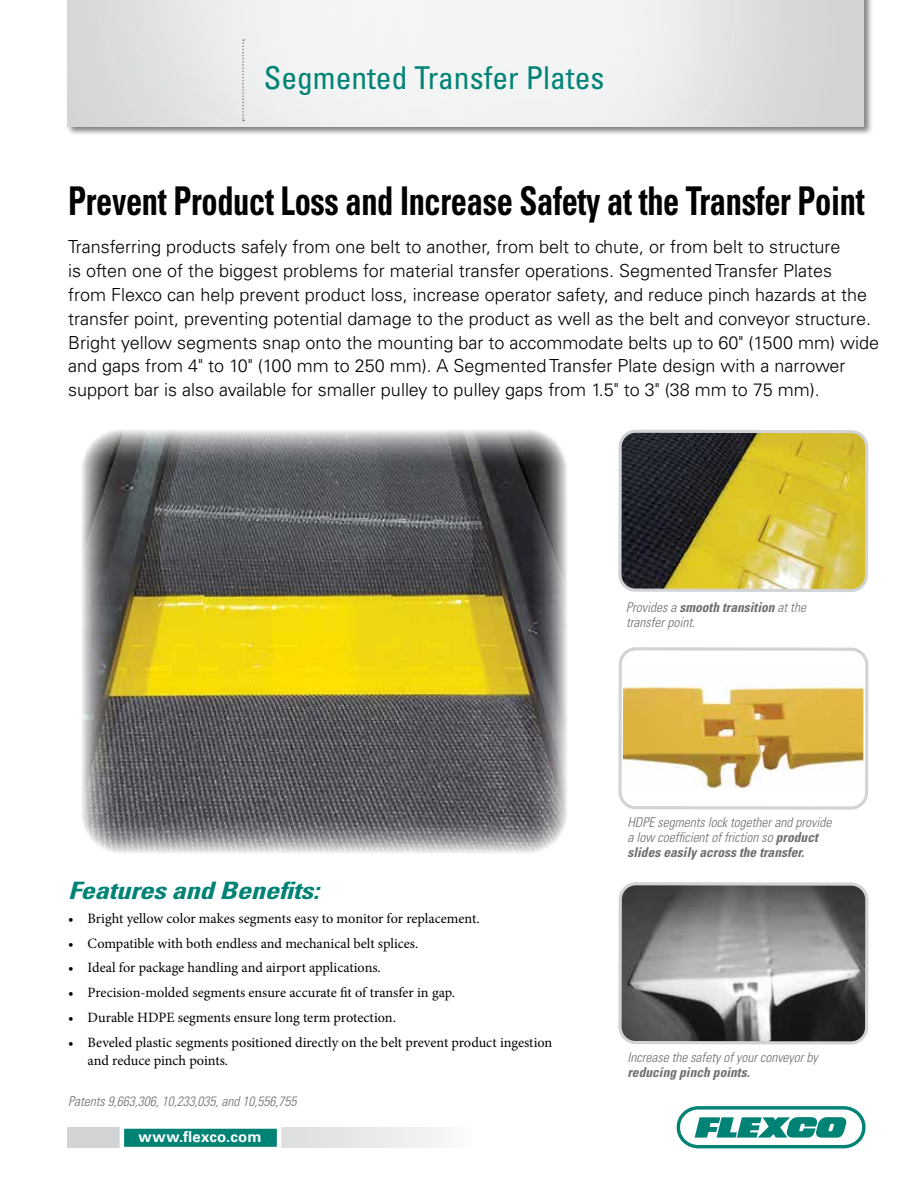
<style>
.page{position:relative;width:918px;height:1188px;background:#fff}
.page>*{position:absolute;margin:0;border:0;box-sizing:border-box;transform-origin:0 0}
.t1{font:700 condensed 39.6px "Univers LT Std";letter-spacing:-.01em;color:#000;scale:.82 1}
.t2{font:condensed 31.5px "Univers LT Std";color:#008375}
.t3{font:italic 700 condensed 24px "Univers LT Std";letter-spacing:-.01em;color:#008375;scale:1.19 1}
.t4{font:300 18px/24px "Univers LT Std";color:#000}
.t5{font:700 15.6px "Univers LT Std";letter-spacing:.005em;color:#fff}
.t6{font:700 15px "Univers LT Std";letter-spacing:.02em;color:#fff}
.t7{font:14.25px/18px "Minion Pro";color:#000}
.t8{font:italic 300 condensed 13.5px/15px "Univers LT Std";color:#6d6e71}
.t9{font:italic 700 condensed 13.5px "Univers LT Std";color:#6d6e71}
.s1{font-weight:700}
</style>
<div class="page">
<div style="left:66px;top:0;width:808px;height:136px;background:#000;opacity:.5"></div>
<img style="left:67px;top:0;width:797px;height:126px">
<svg style="left:677px;top:1106px;width:188px;height:42px"></svg>
<svg style="left:68px;top:1128px;width:370px;height:20px;background:#e2e3e4"></svg>
<div style="left:120px;top:1124px;width:161px;height:27px;background:#008375;border:4px solid #fff"></div>
<svg style="left:242px;top:39px;width:2px;height:82px"></svg>
<img style="left:82px;top:430px;width:485px;height:423px">
<img style="left:622px;top:434px;width:242px;height:154px">
<div style="left:618px;top:430px;width:250px;height:162px;border:3px solid #d1d3d4;border-radius:16px"></div>
<img style="left:623px;top:684px;width:241px;height:105px">
<div style="left:618px;top:647px;width:250px;height:163px;border:3px solid #d1d3d4;border-radius:16px"></div>
<img style="left:622px;top:886px;width:242px;height:155px">
<div style="left:618px;top:882px;width:250px;height:163px;border:3px solid #d1d3d4;border-radius:16px"></div>
<h2 class="t2" style="left:264px;top:58px;width:342px">Segmented Transfer Plates</h2>
<h1 class="t1" style="left:68px;top:176px;width:973px">Prevent Product Loss and Increase Safety at the Transfer Point</h1>
<p class="t4" style="left:68px;top:234px;width:813px">Transferring products safely from one belt to another, from belt to chute, or from belt to structure<br>is often one of the biggest problems for material transfer operations. Segmented Transfer Plates<br>from Flexco can help prevent product loss, increase operator safety, and reduce pinch hazards at the transfer point, preventing potential damage to the product as well as the belt and conveyor structure.<br>Bright yellow segments snap onto the mounting bar to accommodate belts up to 60" (1500 mm) wide and gaps from 4" to 10" (100 mm to 250 mm). A Segmented Transfer Plate design with a narrower support bar is also available for smaller pulley to pulley gaps from 1.5" to 3" (38 mm to 75 mm).</p>
<p class="t8" style="left:626px;top:599px;width:181px">Provides a <span class="s1">smooth transition</span> at the transfer point.</p>
<h3 class="t3" style="left:68px;top:876px;width:213px">Features and Benefits:</h3>
<p class="t7" style="left:68px;top:909px;width:413px">• Bright yellow color makes segments easy to monitor for replacement.</p>
<p class="t7" style="left:68px;top:934px;width:352px">• Compatible with both endless and mechanical belt splices.</p>
<p class="t7" style="left:68px;top:959px;width:314px">• Ideal for package handling and airport applications.</p>
<p class="t7" style="left:68px;top:984px;width:388px">• Precision-molded segments ensure accurate fit of transfer in gap.</p>
<p class="t7" style="left:68px;top:1009px;width:330px">• Durable HDPE segments ensure long term protection.</p>
<p class="t7" style="left:88px;top:1033px;width:466px;text-indent:-20px">• Beveled plastic segments positioned directly on the belt prevent product ingestion and reduce pinch points.</p>
<p class="t8" style="left:68px;top:1094px;width:230px">Patents 9,663,306, 10,233,035, and 10,556,755</p>
<p class="t6" style="left:138px;top:1128px;width:125px">www.flexco.com</p>
<p class="t5" style="left:125px;top:1128px;width:130px">w w.flexco.com</p>
<p class="t8" style="left:627px;top:815px;width:205px">HDPE segments lock together and provide a low coefficient of friction so <span class="s1">product slides easily across the transfer.</span></p>
<p class="t8" style="left:627px;top:1050px;width:192px">Increase the safety of your conveyor by</p>
<p class="t9" style="left:627px;top:1064px;width:124px">reducing pinch points.</p>
</div>
